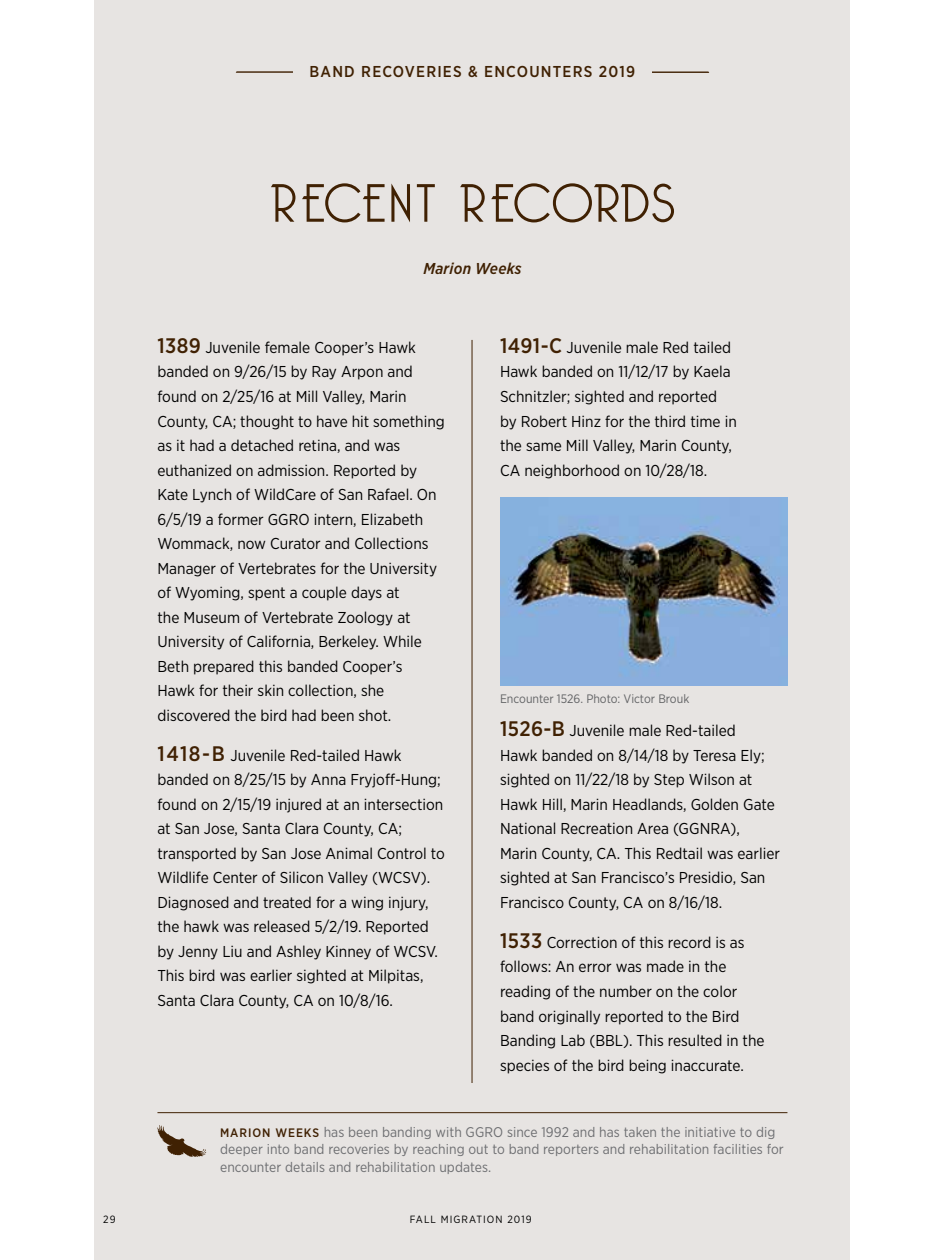
<style>
.page{position:relative;width:945px;height:1260px;background:#fff}
.page>*{position:absolute;margin:0;border:0;box-sizing:border-box;transform-origin:0 0}
.t1{font:300 52.5px "Bellerose";letter-spacing:.03em;color:#402103}
.t2{font:15.75px/24.5px "Gotham Narrow";color:#000}
.t3{font:500 15.75px "Gotham Narrow";letter-spacing:.075em;color:#402103}
.t4{font:italic 500 15.75px "Gotham Narrow";letter-spacing:.015em;color:#402103}
.t5{font:14px/17.5px "Gotham Narrow";letter-spacing:.005em;color:#6d6e71}
.t6{font:12.25px "Gotham Narrow";color:#636466}
.t7{font:10.5px "Gotham Narrow";letter-spacing:.1em;color:#000}
.s1{font-weight:500;font-size:21px;color:#402103}
.s2{font-weight:500;font-size:12.25px;color:#402103}
</style>
<div class="page">
<div style="left:94px;top:0;width:756px;height:1260px;background:#e7e4e2"></div>
<hr style="left:472px;top:340px;width:1px;height:743px;background:#402103">
<svg style="left:236px;top:71px;width:57px;height:2px"></svg>
<svg style="left:652px;top:72px;width:57px;height:1px"></svg>
<hr style="left:157px;top:1112px;width:630px;height:1px;background:#402103">
<svg style="left:157px;top:1125px;width:49px;height:32px"></svg>
<img style="left:500px;top:498px;width:287px;height:188px">
<p class="t3" style="left:310px;top:62px;width:327px">BAND RECOVERIES &amp; ENCOUNTERS 2019</p>
<h1 class="t1" style="left:270px;top:173px;width:406px">RECENT RECORDS</h1>
<p class="t4" style="left:423px;top:259px;width:100px">Marion Weeks</p>
<p class="t2" style="left:157px;top:335px;width:289px"><span class="s1">1389</span> Juvenile female Cooper’s Hawk banded on 9/26/15 by Ray Arpon and found on 2/25/16 at Mill Valley, Marin County, CA; thought to have hit something as it had a detached retina, and was euthanized on admission. Reported by Kate Lynch of WildCare of San Rafael. On 6/5/19 a former GGRO intern, Elizabeth Wommack, now Curator and Collections Manager of Vertebrates for the University of Wyoming, spent a couple days at<br>the Museum of Vertebrate Zoology at University of California, Berkeley. While Beth prepared this banded Cooper’s<br>Hawk for their skin collection, she discovered the bird had been shot.</p>
<p class="t2" style="left:157px;top:743px;width:289px"><span class="s1">1418-B</span> Juvenile Red-tailed Hawk banded on 8/25/15 by Anna Fryjoff-Hung; found on 2/15/19 injured at an intersection at San Jose, Santa Clara County, CA; transported by San Jose Animal Control to Wildlife Center of Silicon Valley (WCSV).<br>Diagnosed and treated for a wing injury, the hawk was released 5/2/19. Reported by Jenny Liu and Ashley Kinney of WCSV.<br>This bird was earlier sighted at Milpitas, Santa Clara County, CA on 10/8/16.</p>
<p class="t2" style="left:500px;top:335px;width:238px"><span class="s1">1491-C</span> Juvenile male Red tailed<br>Hawk banded on 11/12/17 by Kaela<br>Schnitzler; sighted and reported by Robert Hinz for the third time in the same Mill Valley, Marin County,<br>CA neighborhood on 10/28/18.</p>
<p class="t6" style="left:500px;top:691px;width:191px">Encounter 1526. Photo: Victor Brouk</p>
<p class="t2" style="left:500px;top:718px;width:281px"><span class="s1">1526-B</span> Juvenile male Red-tailed<br>Hawk banded on 8/14/18 by Teresa Ely; sighted on 11/22/18 by Step Wilson at Hawk Hill, Marin Headlands, Golden Gate National Recreation Area (GGNRA), Marin County, CA. This Redtail was earlier sighted at San Francisco’s Presidio, San Francisco County, CA on 8/16/18.</p>
<p class="t2" style="left:500px;top:930px;width:266px"><span class="s1">1533</span> Correction of this record is as follows: An error was made in the reading of the number on the color band originally reported to the Bird Banding Lab (BBL). This resulted in the species of the bird being inaccurate.</p>
<p class="t5" style="left:220px;top:1123px;width:565px"><span class="s2">MARION WEEKS</span> has been banding with GGRO since 1992 and has taken the initiative to dig deeper into band recoveries by reaching out to band reporters and rehabilitation facilities for encounter details and rehabilitation updates.</p>
<p class="t7" style="left:103px;top:1213px;width:14px">29</p>
<p class="t7" style="left:410px;top:1213px;width:123px">FALL MIGRATION 2019</p>
</div>
